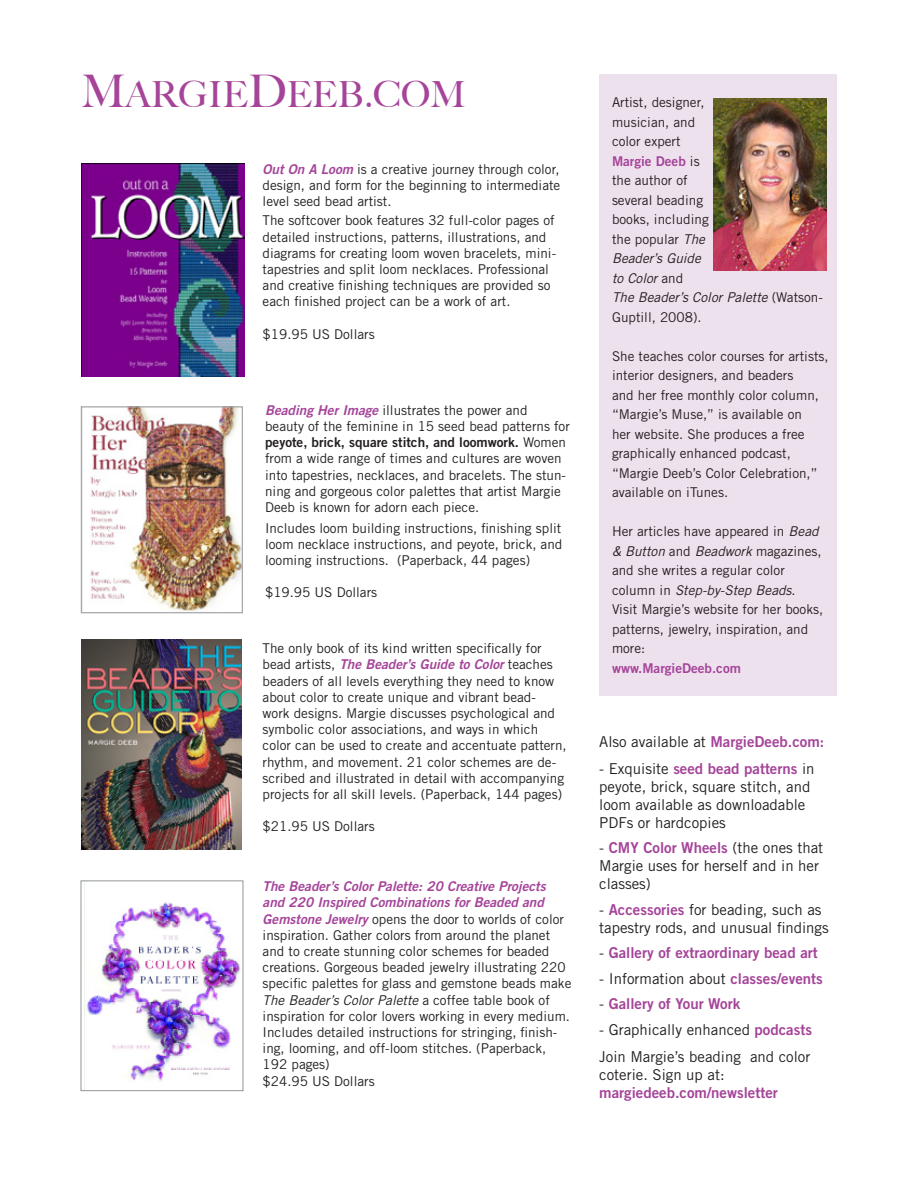
<style>
.page{position:relative;width:918px;height:1188px;background:#fff}
.page>*{position:absolute;margin:0;border:0;box-sizing:border-box;transform-origin:0 0}
.t1{font:500 36px "Big Caslon";color:#a54499}
.t2{font:15px/18px "Trade Gothic";color:#231f20}
.t3{font:15px "Trade Gothic Bold Two";color:#a54499}
.t4{font:13.5px/16.2px "Trade Gothic";color:#231f20}
.t5{font:13.5px "Trade Gothic Bold Two";color:#a54499}
.s1{font-size:45px}
.s2{font-family:"Trade Gothic Bold Two";font-style:italic;color:#a54499}
.s3{font-family:"Trade Gothic Bold Two"}
.s4{font-style:italic}
.s5{font-family:"Trade Gothic Bold Two";color:#a54499}
.s6{font-family:"Trade Gothic";color:#231f20}
</style>
<div class="page">
<div style="left:599px;top:74px;width:238px;height:622px;background:#eee1ee"></div>
<img style="left:713px;top:98px;width:114px;height:173px">
<img style="left:81px;top:639px;width:161px;height:211px">
<img style="left:81px;top:164px;width:163px;height:212px">
<img style="left:90px;top:408px;width:151px;height:203px">
<div style="left:81px;top:406px;width:162px;height:207px;border:1px solid #a8a9ad"></div>
<img style="left:84px;top:882px;width:157px;height:207px">
<div style="left:81px;top:880px;width:162px;height:211px;border:1px solid #939598"></div>
<p class="t1" style="left:81px;top:73px;width:386px"><span class="s1">M</span>ARGIE<span class="s1">D</span>EEB.COM</p>
<p class="t4" style="left:263px;top:161px;width:299px;text-align:justify"><span class="s2">Out On A Loom</span> is a creative journey through color, design, and form for the beginning to intermediate level seed bead artist.</p>
<p class="t4" style="left:263px;top:212px;width:295px">The softcover book features 32 full-color pages of detailed instructions, patterns, illustrations, and diagrams for creating loom woven bracelets, mini&shy;tapestries and split loom necklaces. Professional and creative finishing techniques are provided so each finished project can be a work of art.</p>
<p class="t4" style="left:263px;top:326px;width:114px">$19.95 US Dollars</p>
<p class="t4" style="left:265px;top:402px;width:306px"><span class="s2">Beading Her Image</span> illustrates the power and beauty of the feminine in 15 seed bead patterns for <span class="s3">peyote, brick, square stitch, and loomwork.</span> Women from a wide range of times and cultures are woven into tapestries, necklaces, and bracelets. The stun&shy;ning and gorgeous color palettes that artist Margie Deeb is known for adorn each piece.</p>
<p class="t4" style="left:265px;top:520px;width:299px;text-align:justify">Includes loom building instructions, finishing split loom necklace instructions, and peyote, brick, and looming instructions. (Paperback, 44 pages)</p>
<p class="t4" style="left:265px;top:584px;width:114px">$19.95 US Dollars</p>
<p class="t4" style="left:263px;top:640px;width:306px">The only book of its kind written specifically for bead artists, <span class="s2">The Beader’s Guide to Color</span> teaches beaders of all levels everything they need to know about color to create unique and vibrant bead-<br>work designs. Margie discusses psychological and symbolic color associations, and ways in which color can be used to create and accentuate pattern, rhythm, and movement. 21 color schemes are de&shy;scribed and illustrated in detail with accompanying projects for all skill levels. (Paperback, 144 pages)</p>
<p class="t4" style="left:263px;top:818px;width:114px">$21.95 US Dollars</p>
<p class="t4" style="left:263px;top:878px;width:310px"><span class="s2">The Beader’s Color Palette: 20 Creative Projects<br>and 220 Inspired Combinations for Beaded and Gemstone Jewelry</span> opens the door to worlds of color inspiration. Gather colors from around the planet and to create stunning color schemes for beaded creations. Gorgeous beaded jewelry illustrating 220 specific palettes for glass and gemstone beads make <span class="s4">The Beader’s Color Palette</span> a coffee table book of inspiration for color lovers working in every medium.<br>Includes detailed instructions for stringing, finish&shy;ing, looming, and off-loom stitches. (Paperback, 192 pages)</p>
<p class="t4" style="left:263px;top:1072px;width:114px">$24.95 US Dollars</p>
<p class="t4" style="left:612px;top:92px;width:212px;line-height:19.5px">Artist, designer,<br>musician, and<br>color expert<br><span class="s5">Margie Deeb</span> is<br>the author of<br>several beading<br>books, including<br>the popular <span class="s4">The<br>Beader’s Guide<br>to Color</span> and<br><span class="s4">The Beader’s Color Palette</span> (Watson-<br>Guptill, 2008).</p>
<p class="t4" style="left:612px;top:346px;width:218px;line-height:19.5px">She teaches color courses for artists, interior designers, and beaders<br>and her free monthly color column, “Margie’s Muse,” is available on<br>her website. She produces a free graphically enhanced podcast, “Margie Deeb’s Color Celebration,” available on iTunes.</p>
<p class="t4" style="left:612px;top:521px;width:213px;line-height:19.5px">Her articles have appeared in <span class="s4">Bead &amp; Button</span> and <span class="s4">Beadwork</span> magazines, and she writes a regular color column in <span class="s4">Step-by-Step Beads</span>.<br>Visit Margie’s website for her books, patterns, jewelry, inspiration, and more:</p>
<p class="t5" style="left:612px;top:659px;width:131px">www.MargieDeeb.com</p>
<p class="t2" style="left:599px;top:732px;width:227px">Also available at <span class="s5">MargieDeeb.com:</span></p>
<p class="t2" style="left:599px;top:759px;width:217px">- Exquisite <span class="s5">seed bead patterns</span> in peyote, brick, square stitch, and loom available as downloadable<br>PDFs or hardcopies</p>
<p class="t2" style="left:599px;top:839px;width:226px">- <span class="s5">CMY Color Wheels</span> (the ones that<br>Margie uses for herself and in her classes)</p>
<p class="t2" style="left:599px;top:900px;width:231px">- <span class="s5">Accessories</span> for beading, such as tapestry rods, and unusual findings</p>
<p class="t3" style="left:599px;top:944px;width:220px"><span class="s6">-</span> Gallery of extraordinary bead art</p>
<p class="t2" style="left:599px;top:969px;width:225px">- Information about <span class="s5">classes/events</span></p>
<p class="t3" style="left:599px;top:995px;width:143px"><span class="s6">-</span> Gallery of Your Work</p>
<p class="t2" style="left:599px;top:1020px;width:214px">- Graphically enhanced <span class="s5">podcasts</span></p>
<p class="t2" style="left:599px;top:1047px;width:213px">Join Margie’s beading and color coterie. Sign up at:</p>
<p class="t3" style="left:599px;top:1083px;width:180px">margiedeeb.com/newsletter</p>
</div>
